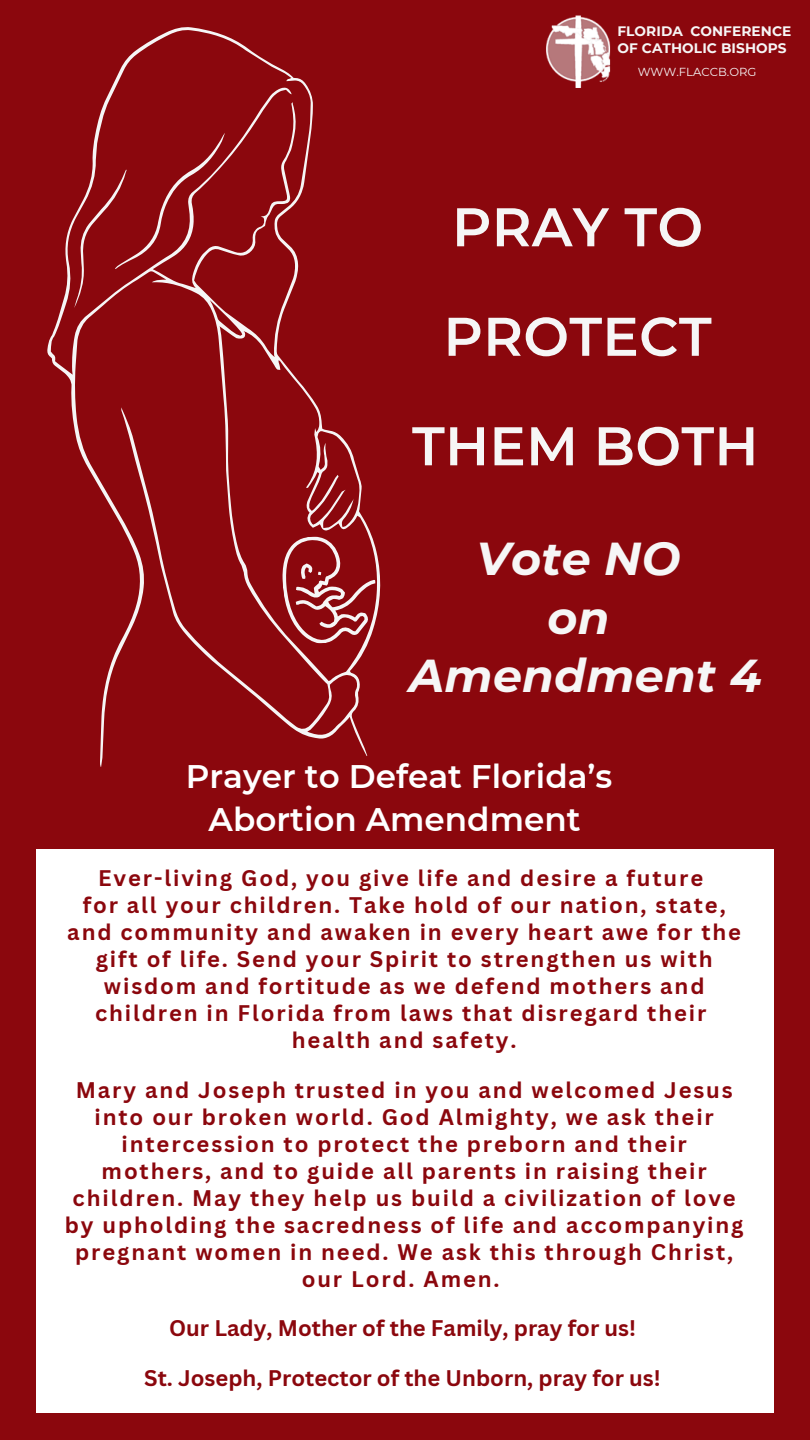
<style>
.page{position:relative;width:810px;height:1440px;background:#8b070d}
.page>*{position:absolute;margin:0;border:0;box-sizing:border-box;transform-origin:0 0}
.t1{font:600 54.3px "Montserrat";letter-spacing:.005em;color:#f6f6f6}
.t2{font:italic 700 46px/58.7px "Montserrat";letter-spacing:.005em;color:#f6f6f6;text-align:center}
.t3{font:600 32.6px/43.5px "Montserrat";color:#fff;text-align:center}
.t4{font:700 22px/27px "Canva Sans";letter-spacing:.085em;color:#8b070d;text-align:center}
.t5{font:700 22px "Canva Sans";color:#8b070d}
.t6{font:700 13.7px/16.7px "Montserrat";letter-spacing:.005em;color:#f6f6f6}
.t7{font:11.6px "Montserrat";color:#f6f6f6}
</style>
<div class="page">
<div style="left:36px;top:849px;width:738px;height:564px;background:#fff"></div>
<svg style="left:47px;top:27px;width:334px;height:740px"></svg>
<svg style="left:74px;top:133px;width:151px;height:175px"></svg>
<svg style="left:281px;top:536px;width:95px;height:108px"></svg>
<img style="left:546px;top:15px;width:65px;height:73px">
<h1 class="t6" style="left:617px;top:23px;width:176px">FLORIDA CONFERENCE<br>OF CATHOLIC BISHOPS</h1>
<h5 class="t7" style="left:638px;top:64px;width:120px">WWW.FLACCB.ORG</h5>
<p class="t1" style="left:452px;top:194px;width:253px">PRAY TO</p>
<h1 class="t1" style="left:444px;top:303px;width:270px">PROTECT</h1>
<h1 class="t1" style="left:412px;top:413px;width:348px">THEM BOTH</h1>
<p class="t2" style="left:409px;top:529px;width:354px">Vote NO<br>on<br>Amendment 4</p>
<h4 class="t3" style="left:186px;top:754px;width:428px">Prayer to Defeat Florida’s<br>Abortion Amendment</h4>
<h2 class="t4" style="left:67px;top:864px;width:675px">Ever-living God, you give life and desire a future<br>for all your children. Take hold of our nation, state, and community and awaken in every heart awe for the gift of life. Send your Spirit to strengthen us with wisdom and fortitude as we defend mothers and children in Florida from laws that disregard their health and safety.</h2>
<h3 class="t4" style="left:65px;top:1076px;width:680px">Mary and Joseph trusted in you and welcomed Jesus into our broken world. God Almighty, we ask their intercession to protect the preborn and their mothers, and to guide all parents in raising their children. May they help us build a civilization of love by upholding the sacredness of life and accompanying pregnant women in need. We ask this through Christ, our Lord. Amen.</h3>
<h4 class="t5" style="left:169px;top:1313px;width:468px">Our Lady, Mother of the Family, pray for us!</h4>
<h4 class="t5" style="left:144px;top:1362px;width:518px">St. Joseph, Protector of the Unborn, pray for us!</h4>
</div>
